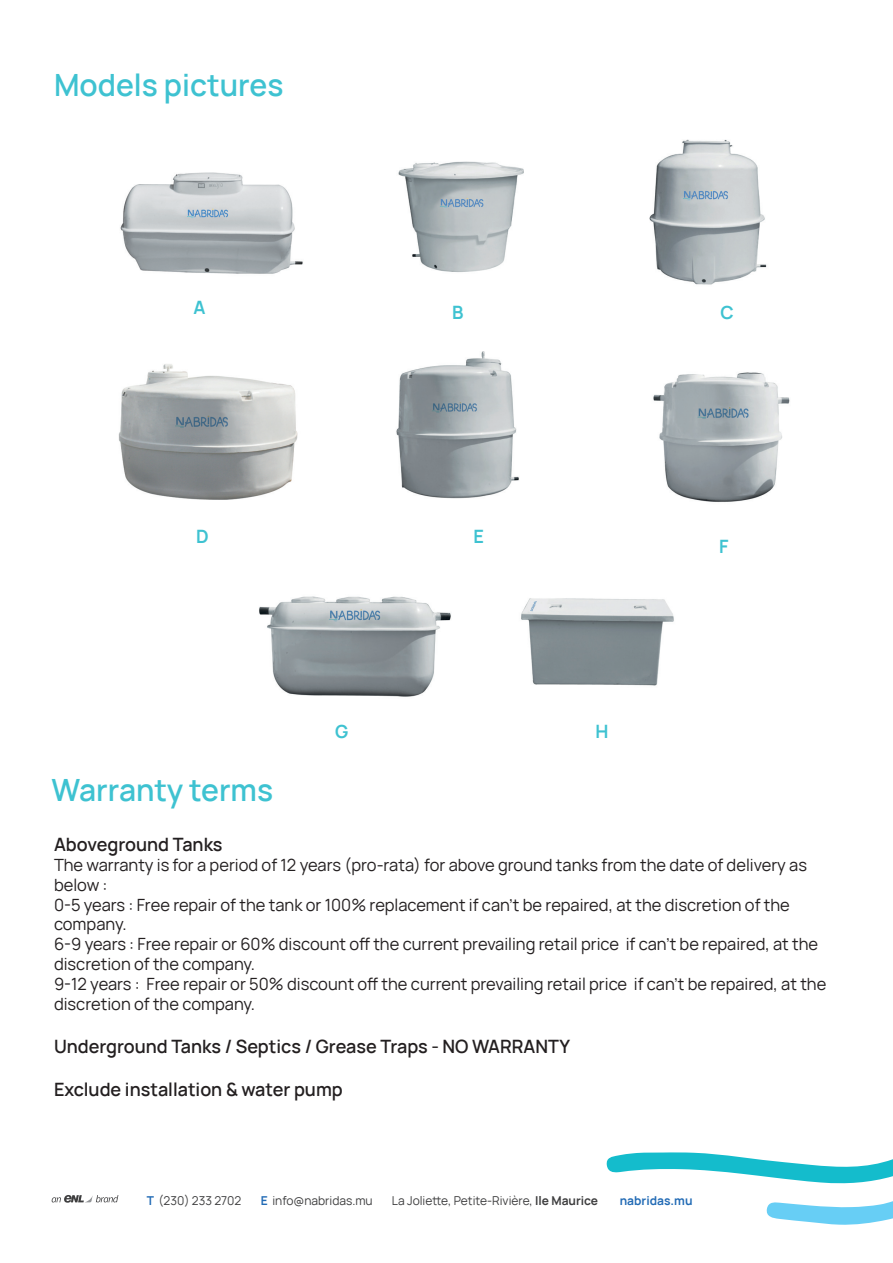
<style>
.page{position:relative;width:893px;height:1263px;background:#fff}
.page>*{position:absolute;margin:0;border:0;box-sizing:border-box;transform-origin:0 0}
.t1{font:600 30px "Manrope";color:#3ec2d1}
.t2{font:600 18px "Manrope";color:#231f20}
.t3{font:700 18px "Manrope";color:#3ec2d1}
.t4{font:16.5px/19.8px "Manrope";color:#231f20}
.t5{font:12px "Manrope";color:#3e3e3f}
.t6{font:700 12px "Manrope";color:#226bb5}
.s1{font-weight:700;color:#226bb5}
.s2{font-weight:700}
</style>
<div class="page">
<svg style="left:52px;top:1195px;width:66px;height:8px"></svg>
<svg style="left:606px;top:1152px;width:287px;height:32px"></svg>
<svg style="left:766px;top:1201px;width:127px;height:24px"></svg>
<img style="left:521px;top:598px;width:153px;height:88px">
<img style="left:120px;top:172px;width:183px;height:102px">
<img style="left:649px;top:139px;width:118px;height:146px">
<img style="left:653px;top:372px;width:137px;height:130px">
<img style="left:396px;top:351px;width:123px;height:148px">
<img style="left:259px;top:596px;width:192px;height:101px">
<img style="left:398px;top:161px;width:126px;height:111px">
<img style="left:118px;top:364px;width:180px;height:136px">
<h1 class="t1" style="left:54px;top:61px;width:231px">Models pictures</h1>
<p class="t3" style="left:194px;top:292px;width:14px">A</p>
<p class="t3" style="left:452px;top:297px;width:13px">B</p>
<p class="t3" style="left:720px;top:297px;width:15px">C</p>
<p class="t3" style="left:196px;top:521px;width:14px">D</p>
<p class="t3" style="left:473px;top:521px;width:12px">E</p>
<h1 class="t1" style="left:52px;top:766px;width:223px">Warranty terms</h1>
<p class="t3" style="left:335px;top:717px;width:15px">G</p>
<p class="t3" style="left:595px;top:717px;width:14px">H</p>
<p class="t3" style="left:719px;top:532px;width:11px">F</p>
<p class="t2" style="left:54px;top:830px;width:170px">Aboveground Tanks</p>
<p class="t4" style="left:54px;top:854px;width:774px">The warranty is for a period of 12 years (pro-rata) for above ground tanks from the date of delivery as below :<br>0-5 years : Free repair of the tank or 100% replacement if can’t be repaired, at the discretion of the company.<br>6-9 years : Free repair or 60% discount off the current prevailing retail price if can’t be repaired, at the discretion of the company.<br>9-12 years : Free repair or 50% discount off the current prevailing retail price if can’t be repaired, at the discretion of the company.</p>
<p class="t2" style="left:54px;top:1032px;width:518px">Underground Tanks / Septics / Grease Traps - NO WARRANTY</p>
<p class="t2" style="left:54px;top:1075px;width:290px">Exclude installation &amp; water pump</p>
<p class="t5" style="left:147px;top:1192px;width:96px"><span class="s1">T</span> (230) 233 2702</p>
<p class="t5" style="left:261px;top:1192px;width:114px"><span class="s1">E</span> info@nabridas.mu</p>
<p class="t5" style="left:392px;top:1192px;width:208px">La Joliette, Petite-Rivière, <span class="s2">Ile Maurice</span></p>
<p class="t6" style="left:620px;top:1191px;width:74px">nabridas.mu</p>
</div>
